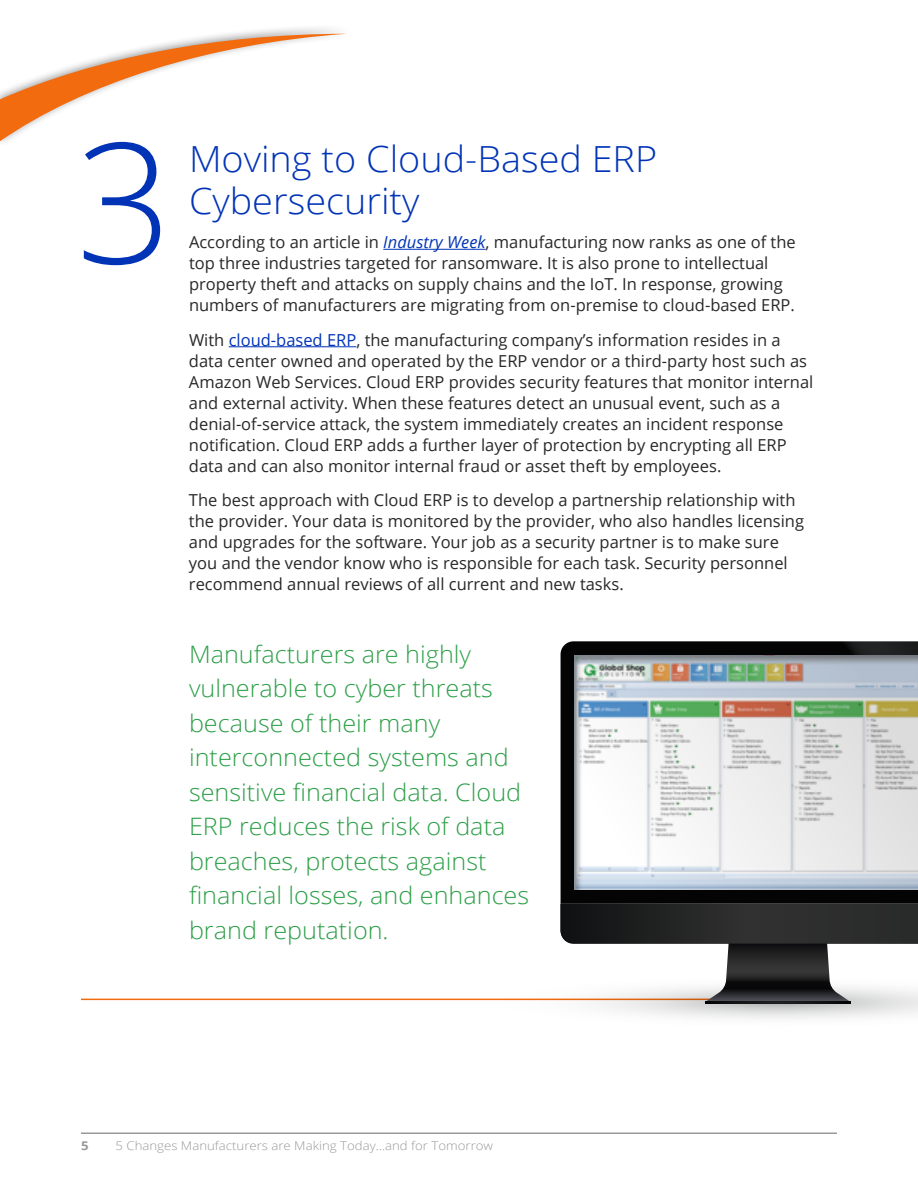
<style>
.page{position:relative;width:918px;height:1188px;background:#fff}
.page>*{position:absolute;margin:0;border:0;box-sizing:border-box;transform-origin:0 0}
.t1{font:300 168px "Open Sans";color:#0133b6}
.t2{font:300 36px/42px "Open Sans";color:#0133b6;scale:1.05 1}
.t3{font:300 24px/34.5px "Open Sans";color:#2d9f48;scale:1.05 1}
.t4{font:16.5px/21px "Open Sans";color:#282828}
.t5{font:300 12px "Open Sans";color:#999;scale:1.1 1}
.t6{font:700 12px "Open Sans";color:#999;scale:1.1 1}
.s1{font-style:italic;color:#0133b6}
.s2{color:#0133b6}
</style>
<div class="page">
<div style="left:0;top:24px;width:354px;height:123px;background:#000;opacity:.4"></div>
<svg style="left:0;top:34px;width:347px;height:107px"></svg>
<hr style="left:383px;top:249px;width:103px;height:1px;background:#0133b6">
<hr style="left:229px;top:346px;width:127px;height:1px;background:#0133b6">
<hr style="left:81px;top:999px;width:631px;height:1px;background:#f26b0e">
<svg style="left:504px;top:903px;width:414px;height:116px"></svg>
<svg style="left:561px;top:641px;width:357px;height:262px;background:#0b0b0b"></svg>
<div style="left:561px;top:644px;width:357px;height:246px;background:#000"></div>
<svg style="left:575px;top:655px;width:343px;height:234px;background:#d2d7d6"></svg>
<hr style="left:81px;top:1132px;width:756px;height:2px;background:#999">
<h1 class="t1" style="left:76px;top:87px;width:97px">3</h1>
<h2 class="t2" style="left:189px;top:137px;width:447px">Moving to Cloud-Based ERP<br>Cybersecurity</h2>
<p class="t4" style="left:189px;top:231px;width:608px">According to an article in <span class="s1">Industry Week</span>, manufacturing now ranks as one of the top three industries targeted for ransomware. It is also prone to intellectual property theft and attacks on supply chains and the IoT. In response, growing numbers of manufacturers are migrating from on-premise to cloud-based ERP.</p>
<p class="t4" style="left:189px;top:329px;width:626px">With <span class="s2">cloud-based ERP</span>, the manufacturing company’s information resides in a data center owned and operated by the ERP vendor or a third-party host such as Amazon Web Services. Cloud ERP provides security features that monitor internal and external activity. When these features detect an unusual event, such as a denial-of-service attack, the system immediately creates an incident response notification. Cloud ERP adds a further layer of protection by encrypting all ERP data and can also monitor internal fraud or asset theft by employees.</p>
<p class="t4" style="left:189px;top:489px;width:617px">The best approach with Cloud ERP is to develop a partnership relationship with the provider. Your data is monitored by the provider, who also handles licensing and upgrades for the software. Your job as a security partner is to make sure you and the vendor know who is responsible for each task. Security personnel recommend annual reviews of all current and new tasks.</p>
<p class="t3" style="left:189px;top:636px;width:326px">Manufacturers are highly vulnerable to cyber threats because of their many interconnected systems and sensitive financial data. Cloud<br>ERP reduces the risk of data breaches, protects against financial losses, and enhances brand reputation.</p>
<p class="t6" style="left:81px;top:1137px;width:8px">5</p>
<p class="t5" style="left:116px;top:1137px;width:345px">5 Changes Manufacturers are Making Today…and for Tomorrow</p>
</div>
